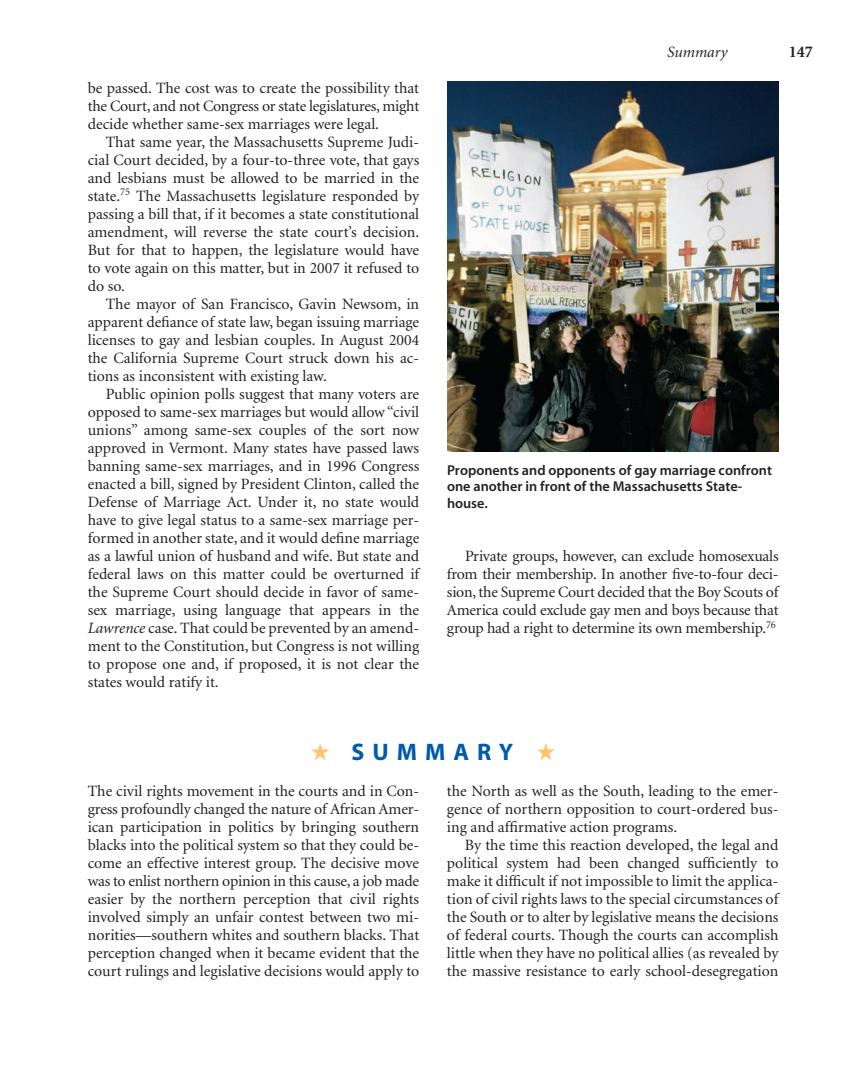
<style>
.page{position:relative;width:864px;height:1080px;background:#fff}
.page>*{position:absolute;margin:0;border:0;box-sizing:border-box;transform-origin:0 0}
.t1{font:700 24px "Myriad";letter-spacing:.335em;color:#015aaa}
.t2{font:700 16.5px "Minion";color:#231f20}
.t3{font:15.75px/18px "Minion";color:#231f20;text-align:justify}
.t4{font:italic 15.75px "Minion";color:#231f20}
.t5{font:14.25px/16.5px "Myriad Sem";color:#231f20}
.s1{font-style:italic}
.s2{color:#fec46e}
</style>
<div class="page">
<img style="left:447px;top:81px;width:331px;height:371px">
<p class="t3" style="left:88px;top:80px;width:333px">be passed. The cost was to create the possibility that</p>
<p class="t3" style="left:88px;top:98px;width:333px">the Court, and not Congress or state legislatures, might</p>
<p class="t3" style="left:88px;top:116px;width:293px">decide whether same-sex marriages were legal.</p>
<p class="t3" style="left:106px;top:134px;width:315px">That same year, the Massachusetts Supreme Judi-</p>
<p class="t3" style="left:88px;top:152px;width:333px">cial Court decided, by a four-to-three vote, that gays</p>
<p class="t3" style="left:88px;top:170px;width:333px">and lesbians must be allowed to be married in the</p>
<p class="t3" style="left:88px;top:188px;width:333px">state.<sup>75</sup> The Massachusetts legislature responded by</p>
<p class="t3" style="left:88px;top:206px;width:333px">passing a bill that, if it becomes a state constitutional</p>
<p class="t3" style="left:88px;top:224px;width:333px">amendment, will reverse the state court’s decision.</p>
<p class="t3" style="left:88px;top:242px;width:333px">But for that to happen, the legislature would have</p>
<p class="t3" style="left:88px;top:260px;width:333px">to vote again on this matter, but in 2007 it refused to</p>
<p class="t3" style="left:88px;top:278px;width:39px">do so.</p>
<p class="t3" style="left:106px;top:296px;width:315px">The mayor of San Francisco, Gavin Newsom, in</p>
<p class="t3" style="left:88px;top:314px;width:333px">apparent defiance of state law, began issuing marriage</p>
<p class="t3" style="left:88px;top:332px;width:333px">licenses to gay and lesbian couples. In August 2004</p>
<p class="t3" style="left:88px;top:350px;width:333px">the California Supreme Court struck down his ac-</p>
<p class="t3" style="left:88px;top:368px;width:241px">tions as inconsistent with existing law.</p>
<p class="t3" style="left:106px;top:386px;width:315px">Public opinion polls suggest that many voters are</p>
<p class="t3" style="left:88px;top:404px;width:333px">opposed to same-sex marriages but would allow “civil</p>
<p class="t3" style="left:88px;top:422px;width:333px">unions” among same-sex couples of the sort now</p>
<p class="t3" style="left:88px;top:440px;width:333px">approved in Vermont. Many states have passed laws</p>
<p class="t3" style="left:88px;top:458px;width:333px">banning same-sex marriages, and in 1996 Congress</p>
<p class="t3" style="left:88px;top:476px;width:333px">enacted a bill, signed by President Clinton, called the</p>
<p class="t3" style="left:88px;top:494px;width:333px">Defense of Marriage Act. Under it, no state would</p>
<p class="t3" style="left:88px;top:512px;width:333px">have to give legal status to a same-sex marriage per-</p>
<p class="t3" style="left:88px;top:530px;width:333px">formed in another state, and it would define marriage</p>
<p class="t3" style="left:88px;top:548px;width:333px">as a lawful union of husband and wife. But state and</p>
<p class="t3" style="left:88px;top:566px;width:333px">federal laws on this matter could be overturned if</p>
<p class="t3" style="left:88px;top:584px;width:333px">the Supreme Court should decide in favor of same-</p>
<p class="t3" style="left:88px;top:602px;width:333px">sex marriage, using language that appears in the</p>
<p class="t3" style="left:88px;top:620px;width:333px"><span class="s1">Lawrence</span> case. That could be prevented by an amend-</p>
<p class="t3" style="left:88px;top:638px;width:333px">ment to the Constitution, but Congress is not willing</p>
<p class="t3" style="left:88px;top:656px;width:333px">to propose one and, if proposed, it is not clear the</p>
<p class="t3" style="left:88px;top:674px;width:132px">states would ratify it.</p>
<p class="t4" style="left:667px;top:46px;width:62px">Summary</p>
<p class="t2" style="left:789px;top:45px;width:26px">147</p>
<p class="t5" style="left:447px;top:463px;width:327px">Proponents and opponents of gay marriage confront one another in front of the Massachusetts State&shy;house.</p>
<p class="t3" style="left:447px;top:548px;width:333px;text-indent:18px">Private groups, however, can exclude homosexuals from their membership. In another five-to-four deci&shy;sion, the Supreme Court decided that the Boy Scouts of America could exclude gay men and boys because that group had a right to determine its own membership.<sup>76</sup></p>
<p class="t1" style="left:311px;top:742px;width:246px"><span class="s2">★</span> SUMMARY <span class="s2">★</span></p>
<p class="t3" style="left:88px;top:783px;width:333px">The civil rights movement in the courts and in Con&shy;gress profoundly changed the nature of African Amer&shy;ican participation in politics by bringing southern blacks into the political system so that they could be&shy;come an effective interest group. The decisive move was to enlist northern opinion in this cause, a job made easier by the northern perception that civil rights involved simply an unfair contest between two mi&shy;norities—southern whites and southern blacks. That perception changed when it became evident that the court rulings and legislative decisions would apply to</p>
<p class="t3" style="left:447px;top:783px;width:333px">the North as well as the South, leading to the emer-</p>
<p class="t3" style="left:447px;top:801px;width:333px">gence of northern opposition to court-ordered bus-</p>
<p class="t3" style="left:447px;top:819px;width:232px">ing and affirmative action programs.</p>
<p class="t3" style="left:465px;top:837px;width:315px">By the time this reaction developed, the legal and</p>
<p class="t3" style="left:447px;top:855px;width:333px">political system had been changed sufficiently to</p>
<p class="t3" style="left:447px;top:873px;width:333px">make it difficult if not impossible to limit the applica-</p>
<p class="t3" style="left:447px;top:891px;width:333px">tion of civil rights laws to the special circumstances of</p>
<p class="t3" style="left:447px;top:909px;width:333px">the South or to alter by legislative means the decisions</p>
<p class="t3" style="left:447px;top:927px;width:333px">of federal courts. Though the courts can accomplish</p>
<p class="t3" style="left:447px;top:945px;width:333px">little when they have no political allies (as revealed by</p>
<p class="t3" style="left:447px;top:963px;width:333px">the massive resistance to early school-desegregation</p>
</div>
